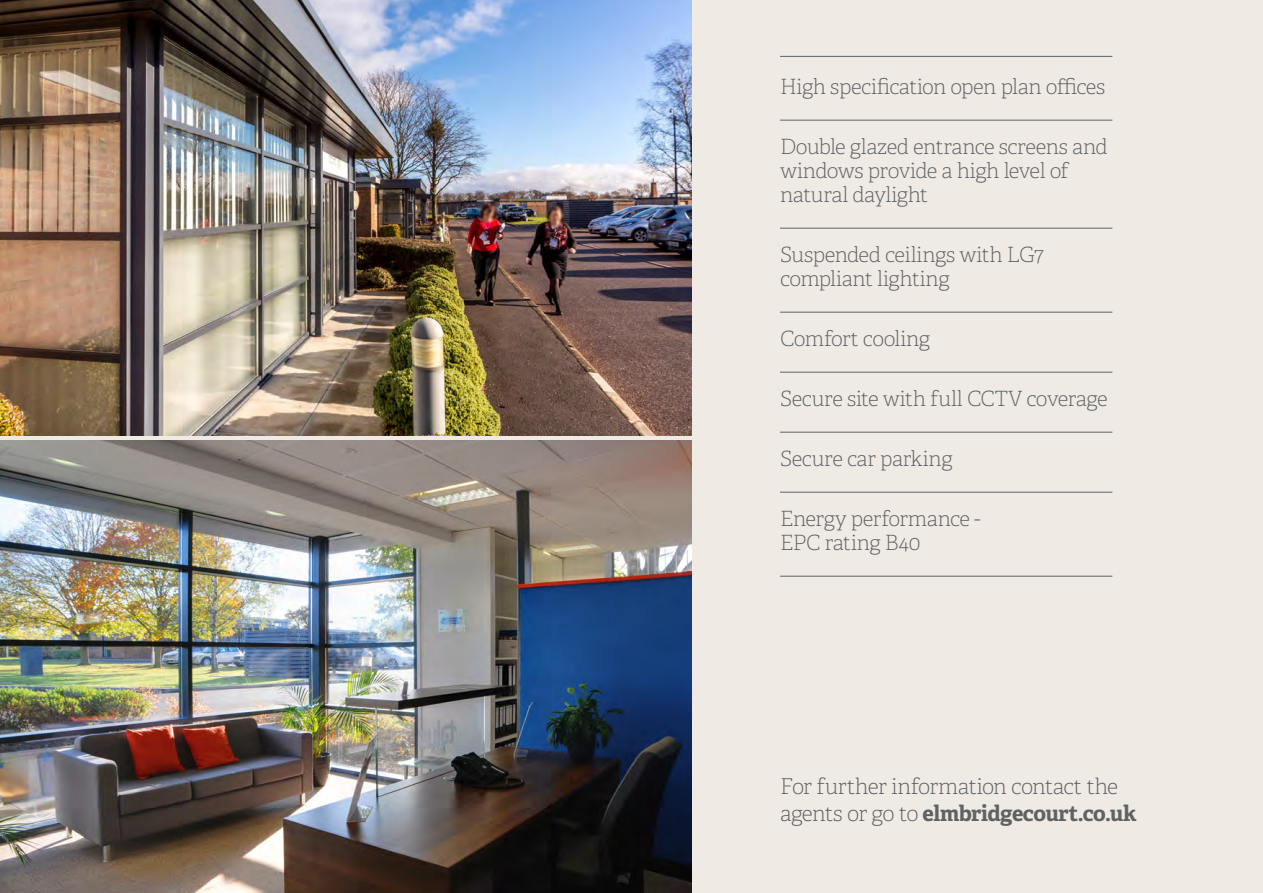
<style>
.page{position:relative;width:1263px;height:893px;background:#f0eae5}
.page>*{position:absolute;margin:0;border:0;box-sizing:border-box;transform-origin:0 0}
.t1{font:700 21.75px "Adelle Basic";letter-spacing:-.02em;color:#5f6263}
.t2{font:100 21.75px "Adelle";letter-spacing:-.025em;color:#5f6263}
.t3{font:100 21px/24px "Adelle";letter-spacing:-.02em;color:#5f6263}
.s1{font-family:"Adelle";font-weight:100}
</style>
<div class="page">
<hr style="left:780px;top:56px;width:332px;height:1px;background:#5f6263">
<hr style="left:780px;top:120px;width:332px;height:1px;background:#5f6263">
<hr style="left:780px;top:228px;width:332px;height:1px;background:#5f6263">
<hr style="left:780px;top:312px;width:332px;height:1px;background:#5f6263">
<hr style="left:780px;top:372px;width:332px;height:1px;background:#5f6263">
<hr style="left:780px;top:432px;width:332px;height:1px;background:#5f6263">
<hr style="left:780px;top:492px;width:332px;height:1px;background:#5f6263">
<hr style="left:780px;top:576px;width:332px;height:1px;background:#5f6263">
<img style="left:0;top:0;width:691px;height:435px">
<img style="left:0;top:441px;width:691px;height:452px">
<p class="t3" style="left:780px;top:75px;width:327px">High specification open plan offices</p>
<p class="t3" style="left:780px;top:135px;width:329px">Double glazed entrance screens and windows provide a high level of natural daylight</p>
<p class="t3" style="left:780px;top:243px;width:265px">Suspended ceilings with LG7 compliant lighting</p>
<p class="t3" style="left:780px;top:327px;width:151px">Comfort cooling</p>
<p class="t3" style="left:780px;top:387px;width:329px">Secure site with full CCTV coverage</p>
<p class="t3" style="left:780px;top:447px;width:174px">Secure car parking</p>
<p class="t3" style="left:780px;top:507px;width:202px">Energy performance -<br>EPC rating B40</p>
<p class="t2" style="left:780px;top:773px;width:340px">For further information contact the</p>
<p class="t1" style="left:780px;top:799px;width:358px"><span class="s1">agents or go to</span> elmbridgecourt.co.uk</p>
</div>
